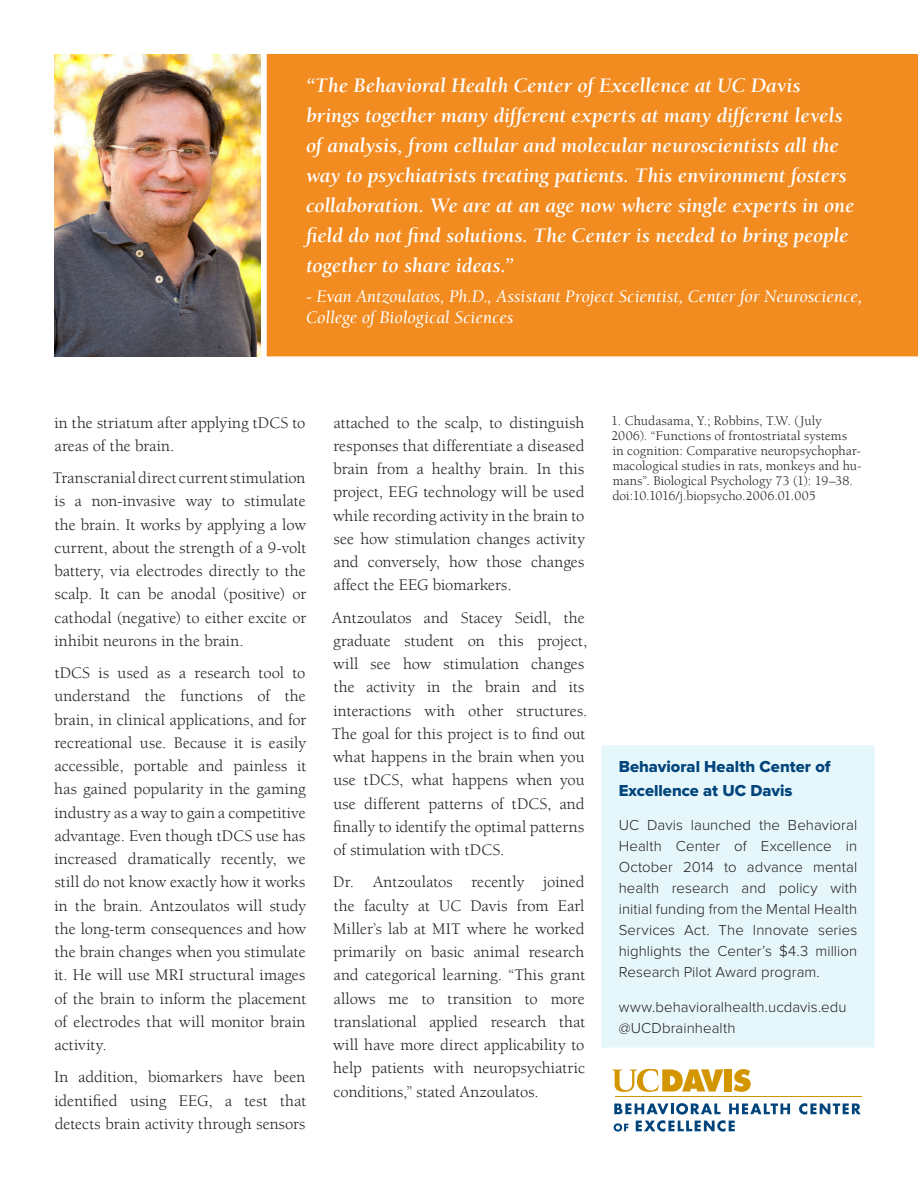
<style>
.page{position:relative;width:918px;height:1188px;background:#fff}
.page>*{position:absolute;margin:0;border:0;box-sizing:border-box;transform-origin:0 0}
.Body_Text{font:italic 700 21px/30px "Berkeley UC Davis";color:#fff}
.Body_Text-2{font:italic 500 18px/21px "Berkeley UC Davis";letter-spacing:-.005em;color:#fff}
.Body_Text-3{font:16.5px/23.2px "Berkeley UC Davis";color:#231f20;text-align:justify}
.Subhead{font:16.5px/24px "Proxima Nova Extrabld";color:#00447b}
.Body_Text-4{font:300 15px/21px "Proxima Nova";letter-spacing:.005em;color:#231f20;text-align:justify}
.Body_Text-5{font:13.5px/15px "Berkeley UC Davis";letter-spacing:.005em;color:#231f20}
</style>
<div class="page">
<div style="left:267px;top:54px;width:651px;height:302px;background:#f28b20"></div>
<div style="left:601px;top:745px;width:274px;height:303px;background:#e6f7fc"></div>
<svg style="left:799px;top:1103px;width:62px;height:12px"></svg>
<svg style="left:614px;top:1103px;width:176px;height:29px"></svg>
<svg style="left:734px;top:1069px;width:17px;height:23px"></svg>
<div style="left:724px;top:1069px;width:8px;height:23px;background:#d49600"></div>
<svg style="left:612px;top:1069px;width:111px;height:23px"></svg>
<hr style="left:615px;top:1096px;width:246px;height:1px;background:#d49600">
<img style="left:54px;top:54px;width:207px;height:302px">
<p class="Body_Text" style="left:306px;top:71px;width:550px">“The Behavioral Health Center of Excellence at UC Davis brings together many different experts at many different levels of analysis, from cellular and molecular neuroscientists all the way to psychiatrists treating patients. This environment fosters collaboration. We are at an age now where single experts in one field do not find solutions. The Center is needed to bring people together to share ideas.”</p>
<p class="Body_Text-2" style="left:306px;top:286px;width:558px">- Evan Antzoulatos, Ph.D., Assistant Project Scientist, Center for Neuroscience,<br>College of Biological Sciences</p>
<p class="Body_Text-3" style="left:54px;top:411px;width:252px">in the striatum after applying tDCS to areas of the brain.</p>
<p class="Body_Text-3" style="left:53px;top:466px;width:255px">Transcranial direct current stimulation is a non-invasive way to stimulate the brain. It works by applying a low current, about the strength of a 9-volt battery, via electrodes directly to the scalp. It can be anodal (positive) or cathodal (negative) to either excite or inhibit neurons in the brain.</p>
<p class="Body_Text-3" style="left:54px;top:661px;width:254px">tDCS is used as a research tool to understand the functions of the brain, in clinical applications, and for recreational use. Because it is easily accessible, portable and painless it has gained popularity in the gaming industry as a way to gain a competitive advantage. Even though tDCS use has increased dramatically recently, we still do not know exactly how it works in the brain. Antzoulatos will study the long-term consequences and how the brain changes when you stimulate it. He will use MRI structural images of the brain to inform the placement of electrodes that will monitor brain activity.</p>
<p class="Body_Text-3" style="left:54px;top:1065px;width:254px">In addition, biomarkers have been identified using EEG, a test that detects brain activity through sensors</p>
<p class="Body_Text-3" style="left:333px;top:411px;width:254px">attached to the scalp, to distinguish responses that differentiate a diseased brain from a healthy brain. In this project, EEG technology will be used while recording activity in the brain to see how stimulation changes activity and conversely, how those changes affect the EEG biomarkers.</p>
<p class="Body_Text-3" style="left:332px;top:606px;width:257px;text-align:left">Antzoulatos and Stacey Seidl, the graduate student on this project, will see how stimulation changes the activity in the brain and its interactions with other structures.<br>The goal for this project is to find out what happens in the brain when you use tDCS, what happens when you use different patterns of tDCS, and finally to identify the optimal patterns of stimulation with tDCS.</p>
<p class="Body_Text-3" style="left:333px;top:870px;width:254px">Dr. Antzoulatos recently joined the faculty at UC Davis from Earl Miller’s lab at MIT where he worked primarily on basic animal research and categorical learning. “This grant allows me to transition to more translational applied research that will have more direct applicability to help patients with neuropsychiatric conditions,” stated Anzoulatos.</p>
<p class="Body_Text-5" style="left:611px;top:413px;width:252px">1. Chudasama, Y.; Robbins, T.W. (July<br>2006). “Functions of frontostriatal systems<br>in cognition: Comparative neuropsychophar&shy;macological studies in rats, monkeys and hu&shy;mans”. Biological Psychology 73 (1): 19–38. doi:10.1016/j.biopsycho.2006.01.005</p>
<p class="Subhead" style="left:619px;top:755px;width:213px">Behavioral Health Center of<br>Excellence at UC Davis</p>
<p class="Body_Text-4" style="left:619px;top:815px;width:240px">UC Davis launched the Behavioral Health Center of Excellence in October 2014 to advance mental health research and policy with initial funding from the Mental Health Services Act. The Innovate series highlights the Center’s $4.3 million Research Pilot Award program.</p>
<p class="Body_Text-4" style="left:619px;top:997px;width:229px">www.behavioralhealth.ucdavis.edu</p>
<p class="Body_Text-4" style="left:619px;top:1018px;width:118px">@UCDbrainhealth</p>
</div>
